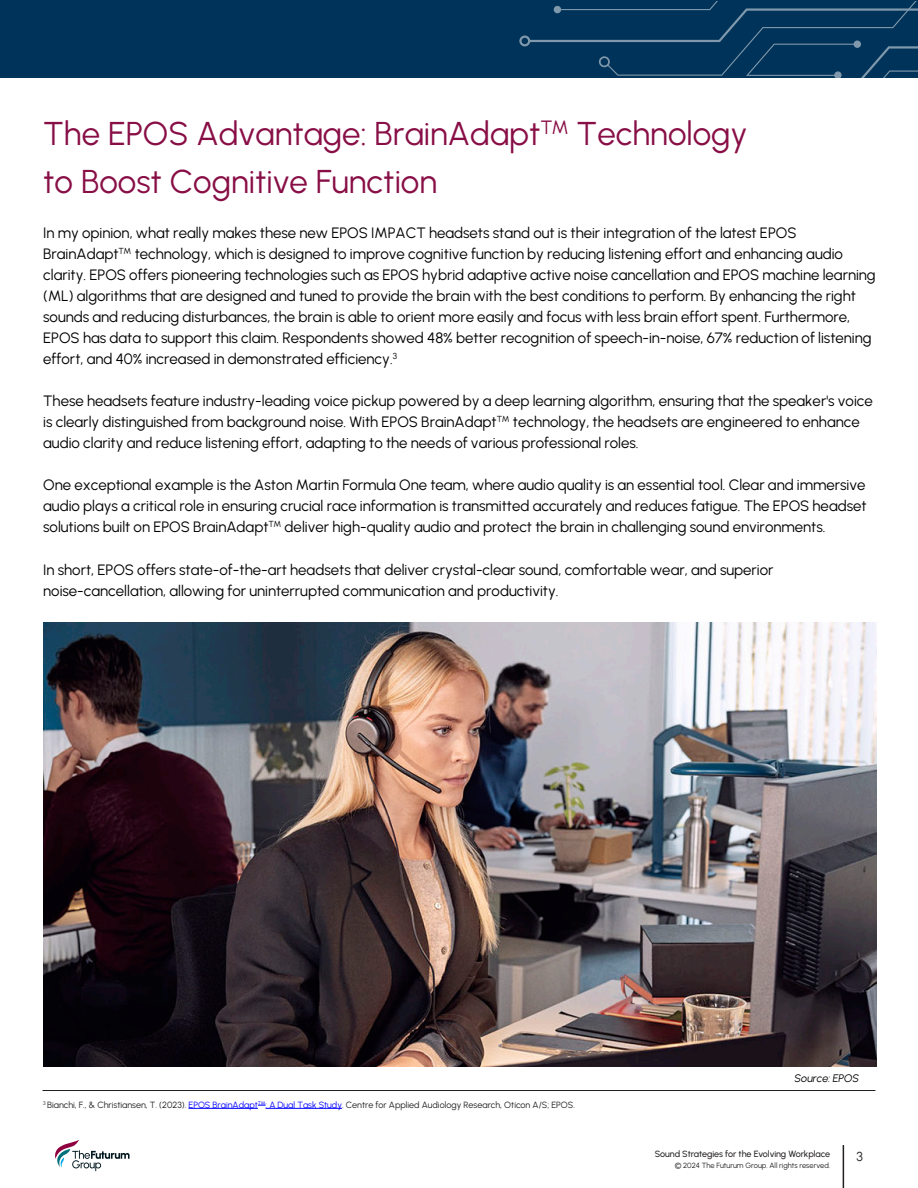
<style>
.page{position:relative;width:918px;height:1188px;background:#fff}
.page>*{position:absolute;margin:0;border:0;box-sizing:border-box;transform-origin:0 0}
.WH_Introduction_Header{font:33px/48px "Urbanist";color:#880e46}
.footnote{font:15px/21px "Urbanist";color:#000001}
.t1{font:13.05px "Urbanist";color:#231f20}
.footnote-2{font:italic 10.95px "Urbanist";color:#000001}
.t2{font:9px "Urbanist";color:#231f20}
.t3{font:500 9px "Urbanist";letter-spacing:-.01em;color:#231f20}
.t4{font:7.5px "Urbanist";color:#231f20}
.s1{color:#00f}
</style>
<div class="page">
<div style="left:0;top:0;width:918px;height:77px;background:#003359"></div>
<svg style="left:519px;top:2px;width:399px;height:76px"></svg>
<svg style="left:55px;top:1140px;width:75px;height:31px"></svg>
<hr style="left:843px;top:1145px;width:1px;height:43px;background:#231f20">
<hr style="left:189px;top:1108px;width:69px;height:1px;background:#00f">
<hr style="left:266px;top:1108px;width:76px;height:1px;background:#00f">
<hr style="left:43px;top:1090px;width:832px;height:1px;background:#231f20">
<img style="left:44px;top:623px;width:832px;height:444px">
<p class="WH_Introduction_Header" style="left:43px;top:108px;width:706px">The EPOS Advantage: BrainAdapt<sup>™</sup> Technology to Boost Cognitive Function</p>
<p class="footnote" style="left:43px;top:222px;width:834px">In my opinion, what really makes these new EPOS IMPACT headsets stand out is their integration of the latest EPOS BrainAdapt<sup>™</sup> technology, which is designed to improve cognitive function by reducing listening effort and enhancing audio clarity. EPOS offers pioneering technologies such as EPOS hybrid adaptive active noise cancellation and EPOS machine learning (ML) algorithms that are designed and tuned to provide the brain with the best conditions to perform. By enhancing the right sounds and reducing disturbances, the brain is able to orient more easily and focus with less brain effort spent. Furthermore, EPOS has data to support this claim. Respondents showed 48% better recognition of speech-in-noise, 67% reduction of listening effort, and 40% increased in demonstrated efficiency.<sup>3</sup></p>
<p class="footnote" style="left:43px;top:390px;width:831px">These headsets feature industry-leading voice pickup powered by a deep learning algorithm, ensuring that the speaker's voice is clearly distinguished from background noise. With EPOS BrainAdapt<sup>™</sup> technology, the headsets are engineered to enhance audio clarity and reduce listening effort, adapting to the needs of various professional roles.</p>
<p class="footnote" style="left:43px;top:474px;width:825px;text-align:justify">One exceptional example is the Aston Martin Formula One team, where audio quality is an essential tool. Clear and immersive audio plays a critical role in ensuring crucial race information is transmitted accurately and reduces fatigue. The EPOS headset solutions built on EPOS BrainAdapt<sup>™</sup> deliver high-quality audio and protect the brain in challenging sound environments.</p>
<p class="footnote" style="left:43px;top:558px;width:732px">In short, EPOS offers state-of-the-art headsets that deliver crystal-clear sound, comfortable wear, and superior noise-cancellation, allowing for uninterrupted communication and productivity.</p>
<p class="t2" style="left:43px;top:1099px;width:533px"><sup>3</sup> Bianchi, F., &amp; Christiansen, T. (2023). <span class="s1">EPOS BrainAdapt</span><sup>™</sup><span class="s1">: A Dual Task Study</span>. Centre for Applied Audiology Research, Oticon A/S; EPOS.</p>
<p class="footnote-2" style="left:795px;top:1071px;width:66px">Source: EPOS</p>
<p class="t3" style="left:655px;top:1148px;width:177px">Sound Strategies for the Evolving Workplace</p>
<p class="t1" style="left:856px;top:1148px;width:8px">3</p>
<p class="t4" style="left:675px;top:1160px;width:157px">© 2024 The Futurum Group. All rights reserved.</p>
</div>
